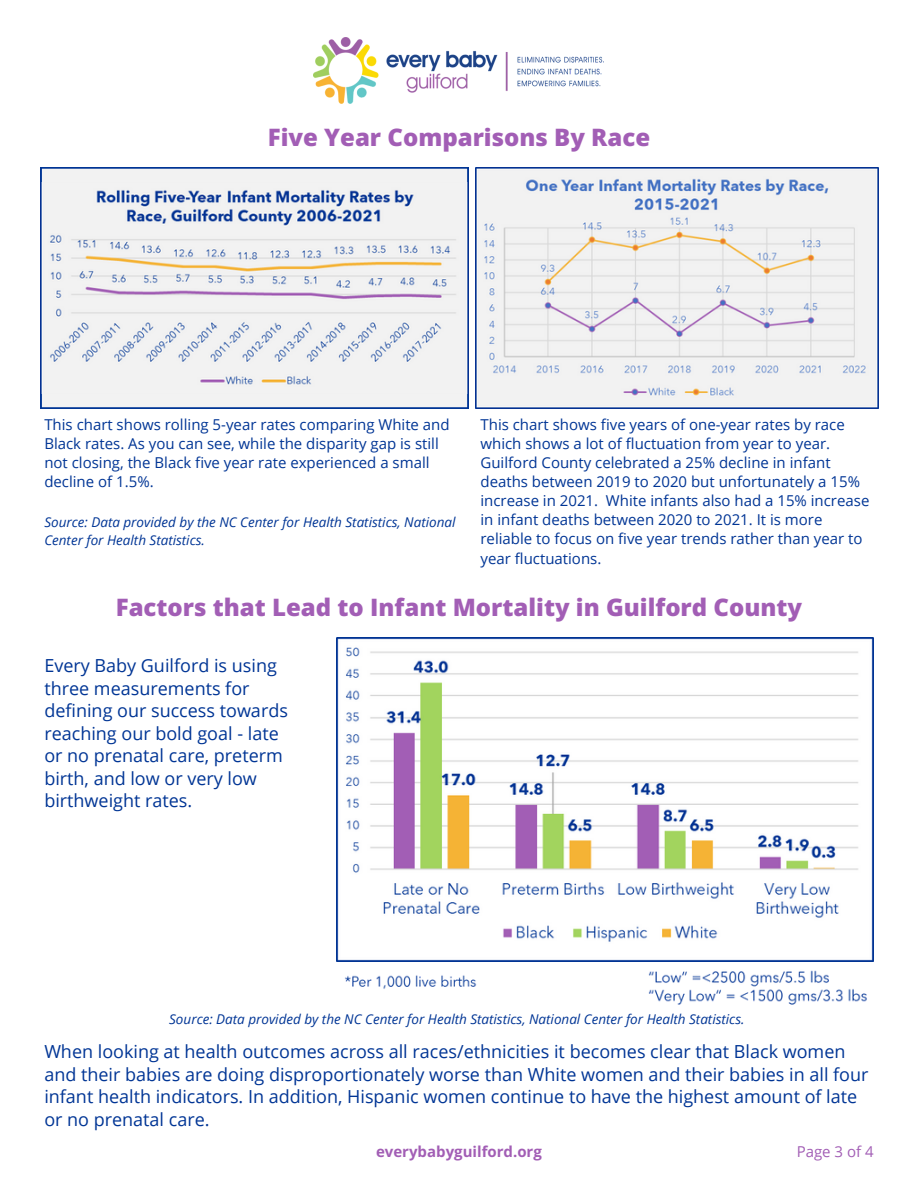
<style>
.page{position:relative;width:918px;height:1188px;background:#fff}
.page>*{position:absolute;margin:0;border:0;box-sizing:border-box;transform-origin:0 0}
.t1{font:800 24px "Open Sans";color:#a25eb5}
.t2{font:18px/22.5px "Open Sans";color:#003595}
.t3{font:15px/19.2px "Open Sans";color:#003595}
.t4{font:700 15px "Open Sans";color:#a25eb5}
.t5{font:15px "Open Sans";color:#a25eb5}
.t6{font:italic 13.5px/18px "Open Sans";color:#003595}
</style>
<div class="page">
<img style="left:648px;top:970px;width:219px;height:35px">
<img style="left:345px;top:975px;width:132px;height:14px">
<svg style="left:40px;top:167px;width:429px;height:242px"></svg>
<img style="left:40px;top:183px;width:429px;height:210px">
<img style="left:336px;top:637px;width:538px;height:324px">
<img style="left:476px;top:167px;width:402px;height:242px">
<img style="left:314px;top:38px;width:290px;height:65px">
<h1 class="t1" style="left:268px;top:120px;width:384px">Five Year Comparisons By Race</h1>
<p class="t3" style="left:44px;top:414px;width:407px">This chart shows rolling 5-year rates comparing White and Black rates. As you can see, while the disparity gap is still not closing, the Black five year rate experienced a small decline of 1.5%.</p>
<p class="t3" style="left:481px;top:414px;width:390px">This chart shows five years of one-year rates by race which shows a lot of fluctuation from year to year.<br>Guilford County celebrated a 25% decline in infant deaths between 2019 to 2020 but unfortunately a 15% increase in 2021. White infants also had a 15% increase in infant deaths between 2020 to 2021. It is more reliable to focus on five year trends rather than year to year fluctuations.</p>
<h1 class="t1" style="left:116px;top:591px;width:688px">Factors that Lead to Infant Mortality in Guilford County</h1>
<p class="t2" style="left:44px;top:654px;width:245px">Every Baby Guilford is using three measurements for defining our success towards reaching our bold goal - late or no prenatal care, preterm birth, and low or very low birthweight rates.</p>
<p class="t6" style="left:44px;top:512px;width:413px">Source: Data provided by the NC Center for Health Statistics, National<br>Center for Health Statistics.</p>
<p class="t6" style="left:169px;top:1010px;width:577px">Source: Data provided by the NC Center for Health Statistics, National Center for Health Statistics.</p>
<p class="t2" style="left:44px;top:1040px;width:826px">When looking at health outcomes across all races/ethnicities it becomes clear that Black women and their babies are doing disproportionately worse than White women and their babies in all four infant health indicators. In addition, Hispanic women continue to have the highest amount of late or no prenatal care.</p>
<p class="t4" style="left:376px;top:1141px;width:167px">everybabyguilford.org</p>
<p class="t5" style="left:797px;top:1141px;width:78px">Page 3 of 4</p>
</div>
